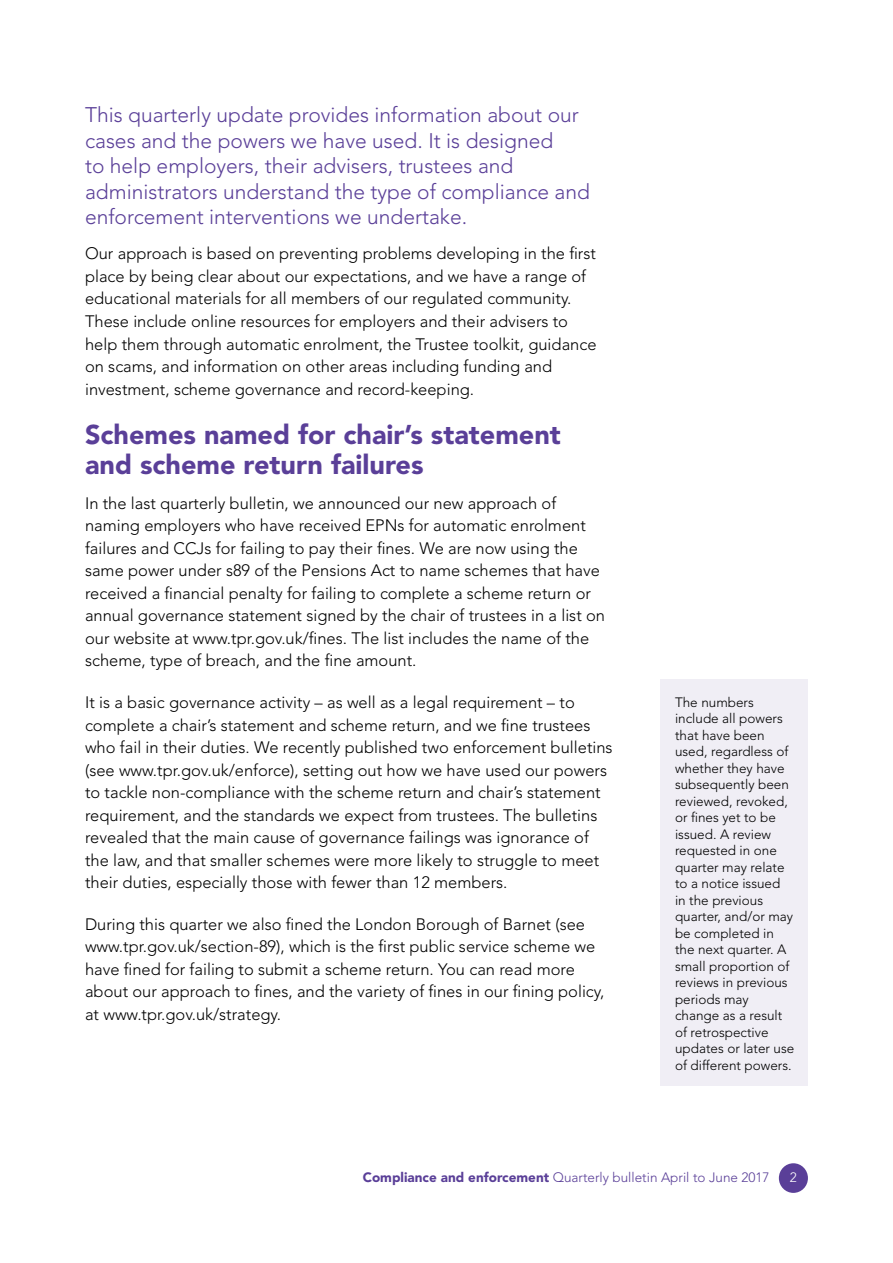
<style>
.page{position:relative;width:893px;height:1263px;background:#fff}
.page>*{position:absolute;margin:0;border:0;box-sizing:border-box;transform-origin:0 0}
.t1{font:900 27px/30px "Avenir LT Std";color:#5a3f98}
.t2{font:300 21px/25.5px "Avenir LT Std";color:#5a3f98}
.t3{font:300 16.5px/22.5px "Avenir LT Std";color:#000}
.t4{font:300 13.5px/16.5px "Avenir LT Std";color:#000}
.t5{font:300 13.5px "Avenir LT Std";color:#5a3f98}
.t6{font:300 13.5px "Avenir LT Std";color:#fff}
.s1{font-weight:900}
</style>
<div class="page">
<div style="left:779px;top:1163px;width:29px;height:30px;background:#5a3f98;border-radius:50%"></div>
<div style="left:660px;top:679px;width:147px;height:406px;background:#f0eef5"></div>
<p class="t2" style="left:85px;top:102px;width:506px">This quarterly update provides information about our cases and the powers we have used. It is designed<br>to help employers, their advisers, trustees and administrators understand the type of compliance and enforcement interventions we undertake.</p>
<p class="t3" style="left:85px;top:243px;width:513px">Our approach is based on preventing problems developing in the first place by being clear about our expectations, and we have a range of educational materials for all members of our regulated community.<br>These include online resources for employers and their advisers to help them through automatic enrolment, the Trustee toolkit, guidance on scams, and information on other areas including funding and investment, scheme governance and record-keeping.</p>
<h1 class="t1" style="left:85px;top:419px;width:477px">Schemes named for chair’s statement and scheme return failures</h1>
<p class="t3" style="left:85px;top:492px;width:522px">In the last quarterly bulletin, we announced our new approach of naming employers who have received EPNs for automatic enrolment failures and CCJs for failing to pay their fines. We are now using the same power under s89 of the Pensions Act to name schemes that have received a financial penalty for failing to complete a scheme return or annual governance statement signed by the chair of trustees in a list on our website at www.tpr.gov.uk/fines. The list includes the name of the scheme, type of breach, and the fine amount.</p>
<p class="t3" style="left:85px;top:691px;width:529px">It is a basic governance activity – as well as a legal requirement – to complete a chair’s statement and scheme return, and we fine trustees who fail in their duties. We recently published two enforcement bulletins (see www.tpr.gov.uk/enforce), setting out how we have used our powers to tackle non-compliance with the scheme return and chair’s statement requirement, and the standards we expect from trustees. The bulletins revealed that the main cause of governance failings was ignorance of the law, and that smaller schemes were more likely to struggle to meet their duties, especially those with fewer than 12 members.</p>
<p class="t3" style="left:85px;top:913px;width:521px">During this quarter we also fined the London Borough of Barnet (see www.tpr.gov.uk/section-89), which is the first public service scheme we have fined for failing to submit a scheme return. You can read more about our approach to fines, and the variety of fines in our fining policy, at www.tpr.gov.uk/strategy.</p>
<p class="t4" style="left:675px;top:694px;width:121px">The numbers include all powers that have been used, regardless of whether they have subsequently been reviewed, revoked, or fines yet to be issued. A review requested in one quarter may relate to a notice issued in the previous quarter, and/or may be completed in the next quarter. A small proportion of reviews in previous periods may change as a result of retrospective updates or later use of different powers.</p>
<p class="t5" style="left:363px;top:1169px;width:408px"><span class="s1">Compliance and enforcement</span> Quarterly bulletin April to June 2017</p>
<p class="t6" style="left:790px;top:1170px;width:9px">2</p>
</div>
